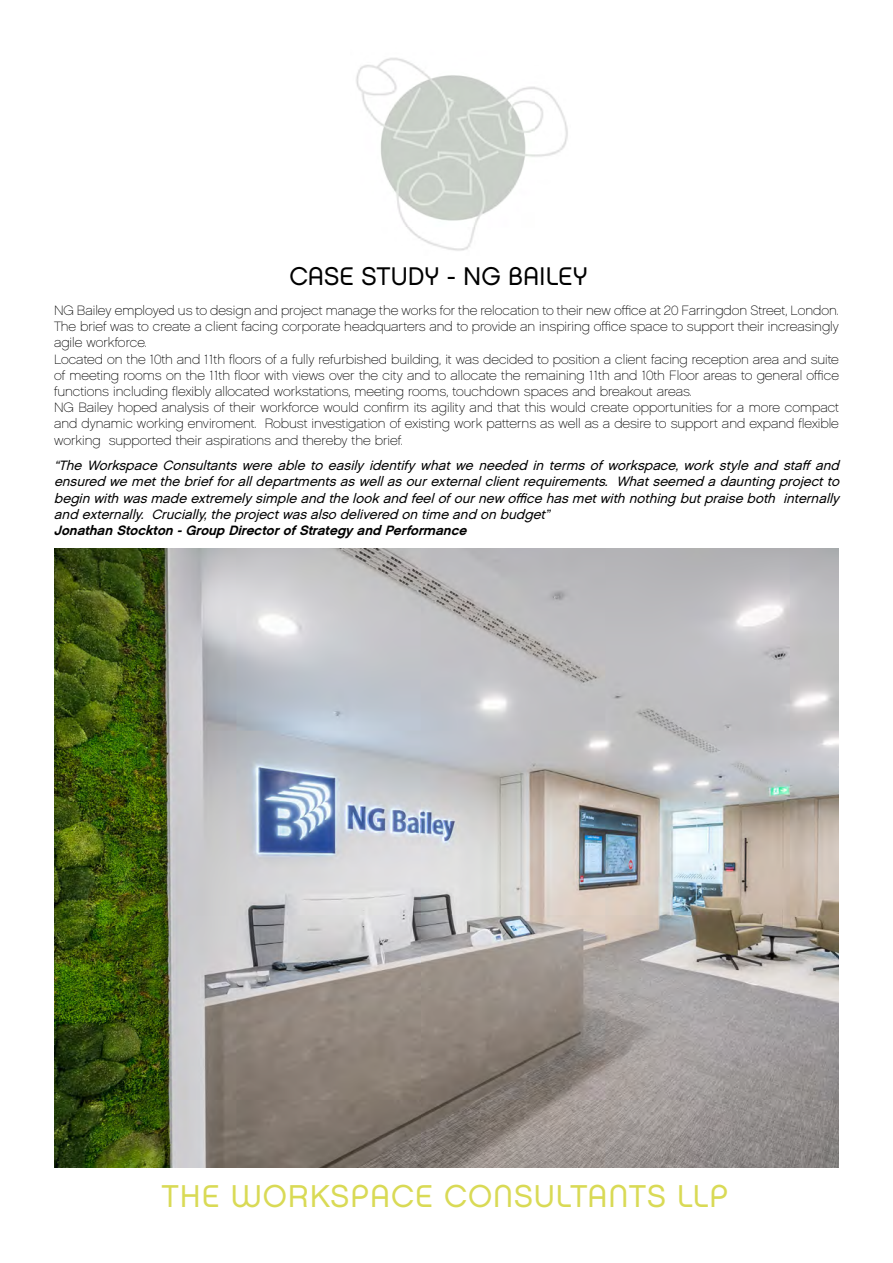
<style>
.page{position:relative;width:893px;height:1263px;background:#fff}
.page>*{position:absolute;margin:0;border:0;box-sizing:border-box;transform-origin:0 0}
.t1{font:31.5px "Chalet London Nineteen Seventy";letter-spacing:.03em;color:#d9da55}
.t2{font:25.5px "Chalet London Nineteen Seventy";color:#000}
.t3{font:13.5px/16.2px "Chalet Paris Nineteen Sixty";color:#000}
.t4{font:italic 13.5px/16.2px "Chalet London Nineteen Sixty";color:#000;text-align:justify}
.t5{font:italic 13.5px "Chalet New York Nineteen Sixty";color:#000}
.s1{font-family:"Chalet London Nineteen Sixty"}
</style>
<div class="page">
<img style="left:356px;top:58px;width:212px;height:193px">
<img style="left:54px;top:549px;width:785px;height:618px">
<h2 class="t2" style="left:289px;top:260px;width:300px">CA<span class="s1">S</span>E <span class="s1">S</span>TUDY - <span class="s1">N</span>G BAILEY</h2>
<p class="t3" style="left:54px;top:302px;width:787px">NG Bailey employed us to design and project manage the works for the relocation to their new office at 20 Farringdon Street, London.<br>The brief was to create a client facing corporate headquarters and to provide an inspiring office space to support their increasingly agile workforce.<br>Located on the 10th and 11th floors of a fully refurbished building, it was decided to position a client facing reception area and suite of meeting rooms on the 11th floor with views over the city and to allocate the remaining 11th and 10th Floor areas to general office functions including flexibly allocated workstations, meeting rooms, touchdown spaces and breakout areas.<br>NG Bailey hoped analysis of their workforce would confirm its agility and that this would create opportunities for a more compact and dynamic working enviroment. Robust investigation of existing work patterns as well as a desire to support and expand flexible working supported their aspirations and thereby the brief.</p>
<p class="t4" style="left:54px;top:457px;width:791px">“The Workspace Consultants were able to easily identify what we needed in terms of workspace, work style and staff and ensured we metthe briefforalldepartmentsaswellasourexternalclientrequirements. Whatseemed a daunting projectto begin with wasmade extremelysimple and the lookand feelofournew office hasmetwith nothing butpraise both internally and externally. Crucially,the projectwasalso delivered on time and on budget”</p>
<p class="t5" style="left:54px;top:522px;width:418px">Jonathan Stockton -Group DirectorofStrategy and Performance</p>
<h1 class="t1" style="left:161px;top:1177px;width:568px">THE WO<span class="s1">RKS</span>PACE CON<span class="s1">S</span>ULTANT<span class="s1">S</span> LLP</h1>
</div>
